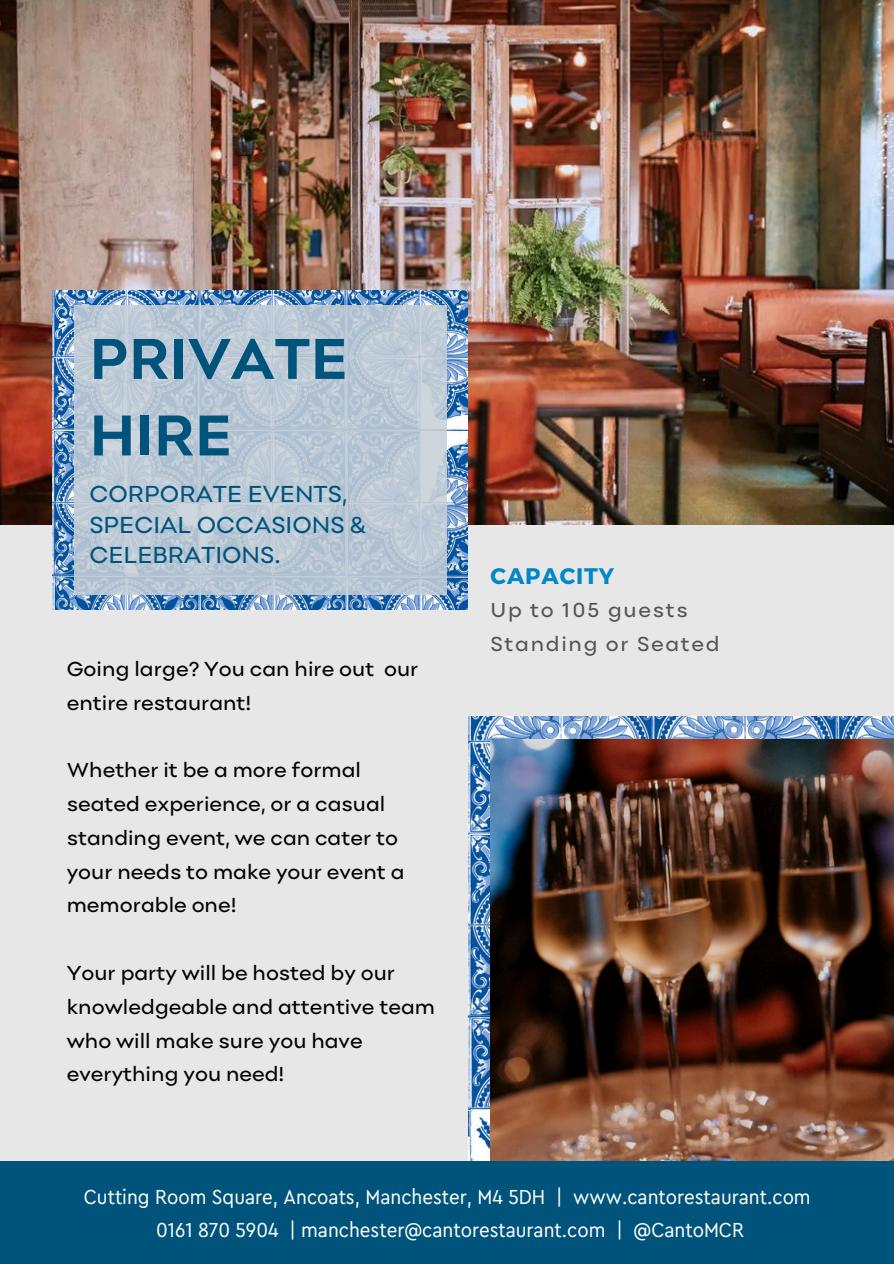
<style>
.page{position:relative;width:894px;height:1264px;background:#fff}
.page>*{position:absolute;margin:0;border:0;box-sizing:border-box;transform-origin:0 0}
.t1{font:700 59.55px/76.5px "Point";color:#00547c}
.t2{font:24px/30.3px "Point";color:#00547c}
.t3{font:700 22.5px "Montserrat";letter-spacing:.04em;color:#0087c7}
.t4{font:21.3px "Cera Compact Pro";color:#fff}
.t5{font:21px/33.8px "Point";color:#000}
.t6{font:21px/33.8px "Point";letter-spacing:.08em;color:#545454}
</style>
<div class="page">
<div style="left:0;top:0;width:893px;height:1263px;background:#e7e7e7"></div>
<img style="left:0;top:0;width:893px;height:524px">
<img style="left:468px;top:716px;width:425px;height:445px">
<img style="left:490px;top:740px;width:403px;height:421px">
<img style="left:53px;top:291px;width:414px;height:318px">
<svg style="left:75px;top:305px;width:371px;height:289px;background:#bbc8d5"></svg>
<div style="left:0;top:1161px;width:893px;height:102px;background:#00547c"></div>
<h2 class="t1" style="left:89px;top:318px;width:260px">PRIVATE<br>HIRE</h2>
<p class="t2" style="left:89px;top:478px;width:277px">CORPORATE EVENTS,<br>SPECIAL OCCASIONS &amp;<br>CELEBRATIONS.</p>
<h3 class="t5" style="left:67px;top:651px;width:353px">Going large? You can hire out our entire restaurant!</h3>
<h3 class="t5" style="left:67px;top:752px;width:339px">Whether it be a more formal seated experience, or a casual standing event, we can cater to your needs to make your event a memorable one!</h3>
<h3 class="t5" style="left:67px;top:955px;width:369px">Your party will be hosted by our knowledgeable and attentive team who will make sure you have everything you need!</h3>
<h3 class="t3" style="left:490px;top:561px;width:125px">CAPACITY</h3>
<p class="t6" style="left:490px;top:592px;width:230px">Up to 105 guests<br>Standing or Seated</p>
<p class="t4" style="left:84px;top:1186px;width:728px">Cutting Room Square, Ancoats, Manchester, M4 5DH | www.cantorestaurant.com</p>
<p class="t4" style="left:156px;top:1219px;width:589px">0161 870 5904 | manchester@cantorestaurant.com | @CantoMCR</p>
</div>
